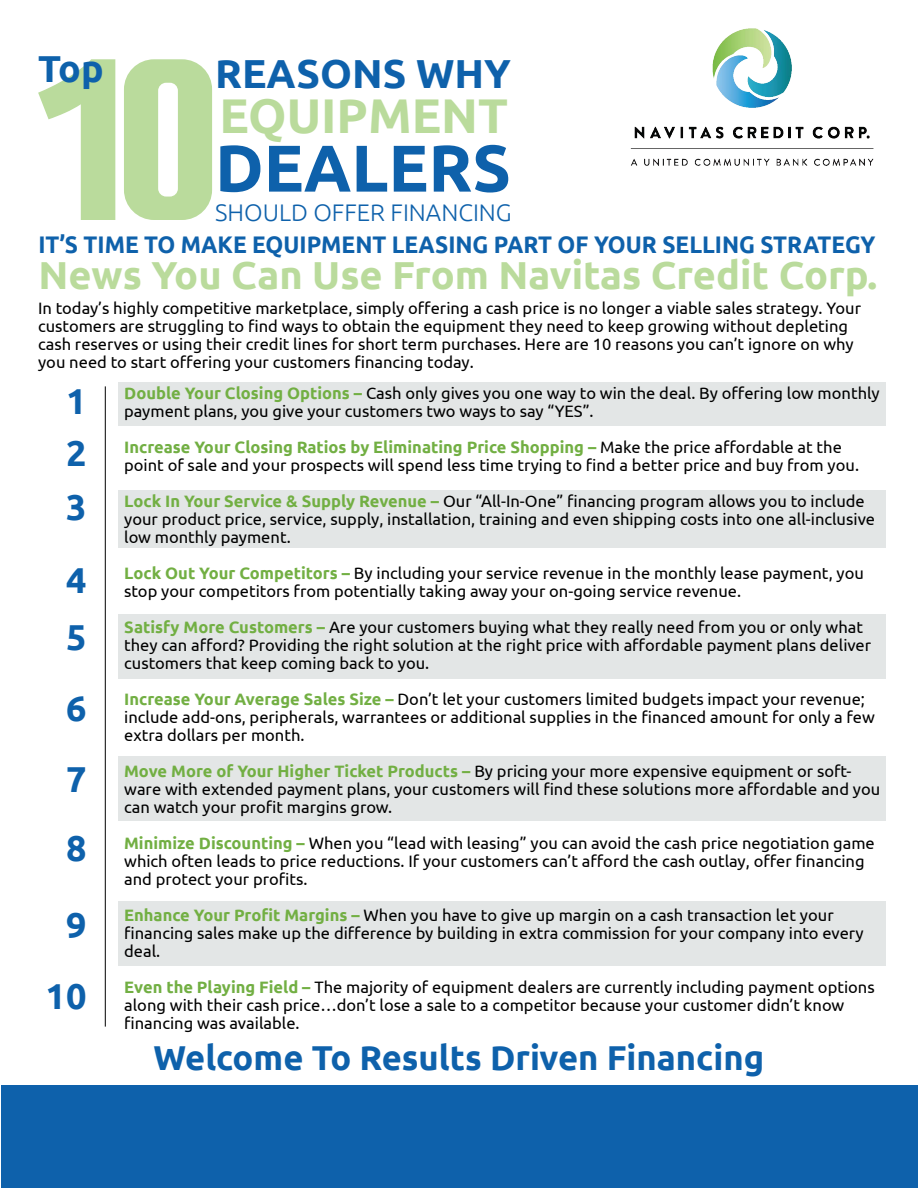
<style>
.page{position:relative;width:918px;height:1188px;background:#fff}
.page>*{position:absolute;margin:0;border:0;box-sizing:border-box;transform-origin:0 0}
.t1{font:700 66px "Ubuntu";color:#0e61ab}
.t2{font:700 48.75px "Ubuntu";color:#badb9c}
.t3{font:700 40.5px "Ubuntu";color:#0e61ab}
.t4{font:700 39px "Ubuntu";color:#badb9c}
.t5{font:700 37.5px "Ubuntu";color:#0e61ab}
.t6{font:700 36px/52.7px "Ubuntu";color:#0e61ab;text-align:justify}
.t7{font:700 34.5px "Ubuntu";color:#0e61ab}
.t8{font:700 24px "Ubuntu";color:#0e61ab;scale:.94 1}
.t9{font:300 24px "Ubuntu";color:#0e61ab}
.t10{font:16.5px/18px "Ubuntu";color:#000}
.s1{font-weight:700;color:#72af43}
</style>
<div class="page">
<div style="left:118px;top:382px;width:767px;height:44px;background:#e3e6e6"></div>
<div style="left:118px;top:614px;width:767px;height:65px;background:#e3e6e6"></div>
<div style="left:118px;top:756px;width:767px;height:65px;background:#e3e6e6"></div>
<div style="left:118px;top:901px;width:767px;height:65px;background:#e3e6e6"></div>
<div style="left:118px;top:490px;width:767px;height:58px;background:#e3e6e6"></div>
<hr style="left:105px;top:386px;width:1px;height:641px;background:#000">
<svg style="left:38px;top:59px;width:77px;height:161px"></svg>
<svg style="left:124px;top:59px;width:88px;height:161px"></svg>
<div style="left:2px;top:1085px;width:916px;height:103px;background:#0e61ab"></div>
<img style="left:630px;top:28px;width:244px;height:138px">
<h3 class="t5" style="left:38px;top:46px;width:67px">Top</h3>
<h3 class="t3" style="left:215px;top:49px;width:297px">REASONS WHY</h3>
<h2 class="t2" style="left:220px;top:86px;width:290px">EQUIPMENT</h2>
<h1 class="t1" style="left:215px;top:128px;width:297px">DEALERS</h1>
<h3 class="t9" style="left:215px;top:198px;width:298px">SHOULD OFFER FINANCING</h3>
<h3 class="t8" style="left:38px;top:230px;width:892px">IT’S TIME TO MAKE EQUIPMENT LEASING PART OF YOUR SELLING STRATEGY</h3>
<h3 class="t4" style="left:38px;top:252px;width:841px">News You Can Use From Navitas Credit Corp.</h3>
<p class="t10" style="left:38px;top:299px;width:825px">In today’s highly competitive marketplace, simply offering a cash price is no longer a viable sales strategy. Your customers are struggling to find ways to obtain the equipment they need to keep growing without depleting cash reserves or using their credit lines for short term purchases. Here are 10 reasons you can’t ignore on why you need to start offering your customers financing today.</p>
<p class="t10" style="left:124px;top:384px;width:757px"><span class="s1">Double Your Closing Options –</span> Cash only gives you one way to win the deal. By offering low monthly payment plans, you give your customers two ways to say “YES”.</p>
<p class="t10" style="left:124px;top:438px;width:736px"><span class="s1">Increase Your Closing Ratios by Eliminating Price Shopping –</span> Make the price affordable at the point of sale and your prospects will spend less time trying to find a better price and buy from you.</p>
<p class="t10" style="left:124px;top:492px;width:752px"><span class="s1">Lock In Your Service &amp; Supply Revenue –</span> Our “All-In-One” financing program allows you to include your product price, service, supply, installation, training and even shipping costs into one all-inclusive low monthly payment.</p>
<p class="t10" style="left:124px;top:564px;width:741px"><span class="s1">Lock Out Your Competitors –</span> By including your service revenue in the monthly lease payment, you stop your competitors from potentially taking away your on-going service revenue.</p>
<p class="t10" style="left:124px;top:618px;width:748px"><span class="s1">Satisfy More Customers –</span> Are your customers buying what they really need from you or only what they can afford? Providing the right solution at the right price with affordable payment plans deliver customers that keep coming back to you.</p>
<p class="t10" style="left:124px;top:690px;width:752px"><span class="s1">Increase Your Average Sales Size –</span> Don’t let your customers limited budgets impact your revenue; include add-ons, peripherals, warrantees or additional supplies in the financed amount for only a few extra dollars per month.</p>
<p class="t10" style="left:124px;top:762px;width:758px"><span class="s1">Move More of Your Higher Ticket Products –</span> By pricing your more expensive equipment or soft&shy;ware with extended payment plans, your customers will find these solutions more affordable and you can watch your profit margins grow.</p>
<p class="t10" style="left:124px;top:834px;width:752px"><span class="s1">Minimize Discounting –</span> When you “lead with leasing” you can avoid the cash price negotiation game which often leads to price reductions. If your customers can’t afford the cash outlay, offer financing and protect your profits.</p>
<p class="t10" style="left:124px;top:906px;width:741px"><span class="s1">Enhance Your Profit Margins –</span> When you have to give up margin on a cash transaction let your financing sales make up the difference by building in extra commission for your company into every deal.</p>
<p class="t10" style="left:124px;top:978px;width:752px"><span class="s1">Even the Playing Field –</span> The majority of equipment dealers are currently including payment options along with their cash price…don’t lose a sale to a competitor because your customer didn’t know financing was available.</p>
<h3 class="t6" style="left:66px;top:375px;width:22px">1<br>2<br>3</h3>
<h3 class="t6" style="left:66px;top:552px;width:22px;line-height:56.2px">4<br>5</h3>
<h3 class="t6" style="left:66px;top:672px;width:22px;line-height:70.3px">6<br>7<br>8</h3>
<h3 class="t6" style="left:46px;top:889px;width:42px;line-height:71.2px;text-align:center">9<br>10</h3>
<h3 class="t7" style="left:154px;top:1037px;width:612px">Welcome To Results Driven Financing</h3>
</div>
